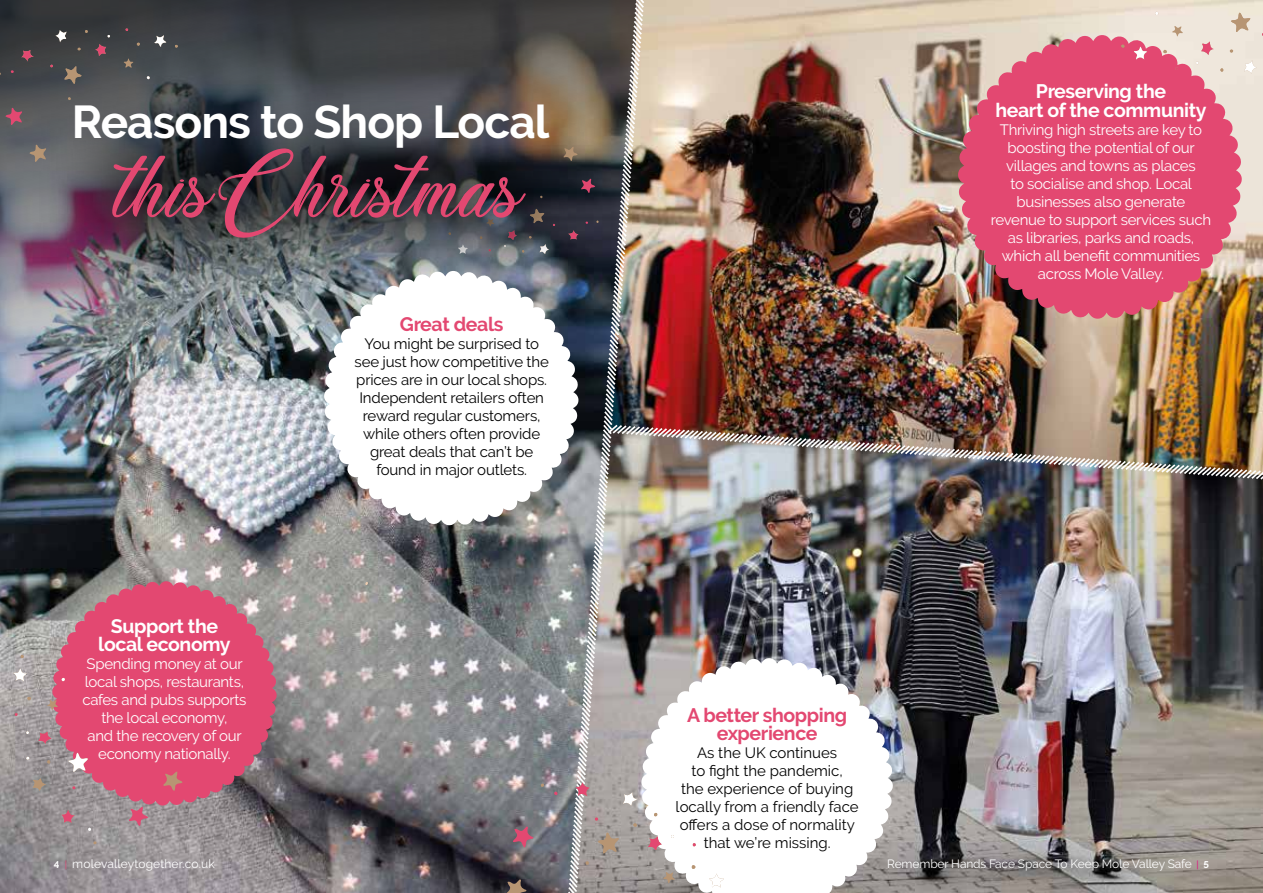
<style>
.page{position:relative;width:1263px;height:893px;background:#fff}
.page>*{position:absolute;margin:0;border:0;box-sizing:border-box;transform-origin:0 0}
.t1{font:700 45.9px "Raleway";letter-spacing:-.02em;color:#fff}
.t2{font:700 19.5px/18px "Raleway";letter-spacing:-.02em;color:#fff;text-align:center}
.t3{font:700 19.5px/18px "Raleway";letter-spacing:-.02em;color:#e34871;text-align:center}
.t4{font:15px/18px "Raleway";letter-spacing:-.02em;color:#fff;text-align:center}
.t5{font:15px/18px "Raleway";letter-spacing:-.01em;color:#000;text-align:center}
.t6{font:12px "Raleway";letter-spacing:-.01em;color:#fff}
.t7{font:12px "Raleway";letter-spacing:.01em;color:#fff}
.s1{font-weight:700;font-size:9.75px}
.s2{font-size:9.75px;color:#e34871}
.s3{font-size:9.75px;color:#e6007d}
</style>
<div class="page">
<img style="left:0;top:484px;width:565px;height:409px">
<img style="left:0;top:0;width:565px;height:484px">
<img style="left:647px;top:485px;width:616px;height:408px">
<img style="left:647px;top:0;width:616px;height:423px">
<svg style="left:29px;top:145px;width:10px;height:17px"></svg>
<svg style="left:64px;top:66px;width:18px;height:10px"></svg>
<svg style="left:5px;top:108px;width:17px;height:17px"></svg>
<svg style="left:95px;top:44px;width:11px;height:12px"></svg>
<svg style="left:154px;top:35px;width:12px;height:12px"></svg>
<svg style="left:21px;top:50px;width:13px;height:12px"></svg>
<svg style="left:55px;top:30px;width:11px;height:12px"></svg>
<svg style="left:124px;top:58px;width:9px;height:10px"></svg>
<img style="left:39px;top:76px;width:526px;height:235px">
<svg style="left:109px;top:148px;width:446px;height:106px;background:#513b46"></svg>
<img style="left:565px;top:0;width:82px;height:893px">
<img style="left:606px;top:423px;width:657px;height:62px">
<svg style="left:52px;top:581px;width:225px;height:224px;background:#ce5776"></svg>
<svg style="left:641px;top:658px;width:252px;height:235px"></svg>
<svg style="left:324px;top:271px;width:255px;height:254px"></svg>
<svg style="left:506px;top:879px;width:20px;height:14px"></svg>
<svg style="left:585px;top:861px;width:4px;height:4px"></svg>
<svg style="left:598px;top:833px;width:21px;height:20px"></svg>
<svg style="left:513px;top:826px;width:20px;height:22px"></svg>
<svg style="left:648px;top:836px;width:14px;height:14px"></svg>
<svg style="left:709px;top:873px;width:15px;height:14px"></svg>
<svg style="left:575px;top:782px;width:15px;height:14px"></svg>
<svg style="left:623px;top:792px;width:14px;height:14px"></svg>
<svg style="left:691px;top:865px;width:5px;height:4px"></svg>
<svg style="left:554px;top:791px;width:4px;height:4px"></svg>
<svg style="left:633px;top:823px;width:4px;height:4px"></svg>
<svg style="left:540px;top:783px;width:4px;height:4px"></svg>
<svg style="left:594px;top:817px;width:4px;height:4px"></svg>
<svg style="left:692px;top:843px;width:4px;height:4px"></svg>
<svg style="left:663px;top:872px;width:12px;height:11px"></svg>
<svg style="left:163px;top:772px;width:20px;height:19px"></svg>
<svg style="left:68px;top:753px;width:20px;height:19px"></svg>
<svg style="left:129px;top:807px;width:19px;height:19px"></svg>
<svg style="left:38px;top:732px;width:14px;height:12px"></svg>
<svg style="left:13px;top:668px;width:14px;height:13px"></svg>
<svg style="left:62px;top:810px;width:13px;height:13px"></svg>
<svg style="left:33px;top:778px;width:13px;height:13px"></svg>
<svg style="left:27px;top:697px;width:4px;height:3px"></svg>
<svg style="left:93px;top:841px;width:4px;height:3px"></svg>
<svg style="left:47px;top:700px;width:11px;height:10px"></svg>
<svg style="left:958px;top:35px;width:284px;height:284px;background:#da5e78"></svg>
<svg style="left:1231px;top:13px;width:19px;height:19px"></svg>
<svg style="left:1201px;top:41px;width:13px;height:14px"></svg>
<svg style="left:1134px;top:47px;width:13px;height:13px"></svg>
<svg style="left:1244px;top:60px;width:13px;height:14px"></svg>
<svg style="left:1163px;top:50px;width:4px;height:3px"></svg>
<svg style="left:1155px;top:11px;width:3px;height:4px"></svg>
<svg style="left:1230px;top:49px;width:3px;height:4px"></svg>
<svg style="left:1220px;top:68px;width:3px;height:4px"></svg>
<svg style="left:1121px;top:44px;width:4px;height:4px"></svg>
<svg style="left:1172px;top:26px;width:11px;height:10px"></svg>
<h1 class="t1" style="left:72px;top:96px;width:479px">Reasons to Shop Local</h1>
<h2 class="t2" style="left:98px;top:617px;width:134px">Support the local economy</h2>
<p class="t4" style="left:82px;top:655px;width:166px">Spending money at our local shops, restaurants, cafes and pubs supports the local economy,<br>and the recovery of our economy nationally.</p>
<h2 class="t3" style="left:400px;top:315px;width:105px">Great deals</h2>
<p class="t5" style="left:355px;top:335px;width:196px">You might be surprised to see just how competitive the prices are in our local shops.<br>Independent retailers often reward regular customers, while others often provide great deals that can’t be found in major outlets.</p>
<h2 class="t3" style="left:687px;top:706px;width:162px">A better shopping experience</h2>
<p class="t5" style="left:676px;top:744px;width:185px">As the UK continues<br>to fight the pandemic,<br>the experience of buying locally from a friendly face offers a dose of normality that we’re missing.</p>
<h2 class="t2" style="left:995px;top:81px;width:212px;line-height:19.5px">Preserving the<br>heart of the community</h2>
<p class="t4" style="left:991px;top:121px;width:222px">Thriving high streets are key to boosting the potential of our villages and towns as places<br>to socialise and shop. Local businesses also generate revenue to support services such as libraries, parks and roads, which all benefit communities across Mole Valley.</p>
<p class="t7" style="left:54px;top:857px;width:162px"><span class="s1">4</span> <span class="s2">|</span> molevalleytogether.co.uk</p>
<p class="t6" style="left:887px;top:857px;width:323px">Remember Hands Face Space To Keep Mole Valley Safe <span class="s3">|</span> <span class="s1">5</span></p>
</div>
